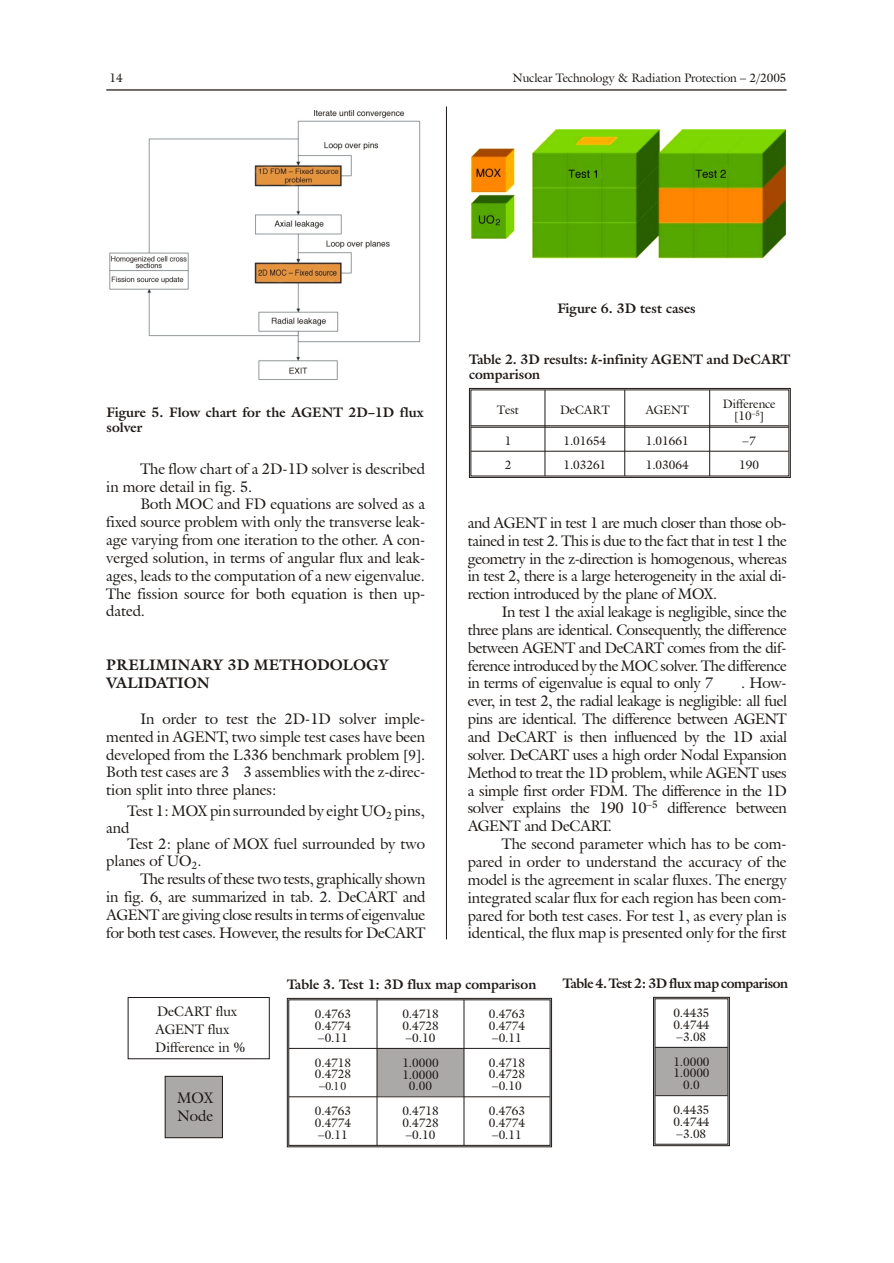
<style>
.page{position:relative;width:894px;height:1263px;background:#fff}
.page>*{position:absolute;margin:0;border:0;box-sizing:border-box;transform-origin:0 0}
.t1{font:15px/17.9px "Galliard B Tyu";color:#1f1a17;text-align:justify}
.t2{font:700 15px/17.9px "Galliard B Tyu";color:#1f1a17}
.t3{font:700 13.5px/14.9px "Galliard B Tyu";letter-spacing:-.005em;color:#1f1a17}
.t4{font:700 13.5px "Galliard B Tyu";letter-spacing:-.035em;color:#1f1a17}
.t5{font:13.5px/18px "Galliard B Tyu";letter-spacing:.005em;color:#1f1a17}
.t6{font:12px/11.9px "Galliard B Tyu";letter-spacing:-.005em;color:#1f1a17;text-align:justify}
.t7{font:12px "Simbol";color:#1f1a17}
.t8{font:12px "Times New Roman";color:#1f1a17}
.s1{font-family:"Times New Roman"}
.s2{font-family:"Dutch 801 Rm BT";font-style:italic}
.s3{font-family:"Galliard B Tyu"}
.s4{color:#fff}
.s5{font-family:"Simbol"}
</style>
<div class="page">
<hr style="left:446px;top:106px;width:1px;height:847px;background:#1f1a17">
<hr style="left:106px;top:89px;width:681px;height:2px;background:#1f1a17">
<img style="left:109px;top:111px;width:312px;height:269px">
<div style="left:469px;top:388px;width:322px;height:90px;border:1px solid #1f1a17"></div>
<hr style="left:471px;top:426px;width:318px;height:1px;background:#1f1a17">
<hr style="left:471px;top:427px;width:318px;height:1px;background:#1f1a17">
<hr style="left:471px;top:451px;width:318px;height:1px;background:#1f1a17">
<hr style="left:545px;top:390px;width:1px;height:86px;background:#1f1a17">
<hr style="left:625px;top:390px;width:1px;height:86px;background:#1f1a17">
<hr style="left:709px;top:390px;width:1px;height:86px;background:#1f1a17">
<img style="left:470px;top:130px;width:315px;height:129px">
<div style="left:377px;top:1048px;width:87px;height:49px;background:#aba8a8"></div>
<div style="left:287px;top:998px;width:265px;height:149px;border:1px solid #1f1a17"></div>
<div style="left:289px;top:1000px;width:261px;height:146px;border:1px solid #1f1a17"></div>
<hr style="left:289px;top:1048px;width:261px;height:1px;background:#1f1a17">
<hr style="left:289px;top:1097px;width:261px;height:1px;background:#1f1a17">
<hr style="left:377px;top:1000px;width:1px;height:145px;background:#1f1a17">
<hr style="left:464px;top:1000px;width:1px;height:145px;background:#1f1a17">
<div style="left:655px;top:1047px;width:73px;height:49px;background:#aba8a8"></div>
<div style="left:653px;top:997px;width:77px;height:149px;border:1px solid #1f1a17"></div>
<hr style="left:655px;top:1047px;width:73px;height:1px;background:#1f1a17">
<hr style="left:655px;top:1095px;width:73px;height:1px;background:#1f1a17">
<div style="left:128px;top:997px;width:142px;height:62px;border:1px solid #1f1a17"></div>
<div style="left:165px;top:1076px;width:57px;height:62px;background:#aba8a8"></div>
<div style="left:165px;top:1076px;width:58px;height:62px;border:1px solid #1f1a17"></div>
<svg style="left:446px;top:940px;width:1px;height:13px"></svg>
<p class="t6" style="left:110px;top:73px;width:15px">14</p>
<p class="t6" style="left:513px;top:73px;width:275px">Nu clear Tech nol ogy &amp; Ra di a tion Pro tec tion – 2/2005</p>
<p class="t3" style="left:107px;top:406px;width:319px">Fig ure 5. Flow chart for the AGENT 2D–1D flux solver</p>
<p class="t1" style="left:106px;top:461px;width:320px;text-indent:34px">The flow chart of a 2D-1D solver is de scribed in more de tail in fig. 5.</p>
<p class="t1" style="left:106px;top:497px;width:320px;text-indent:34px">Both MOC and FD equa tions are solved as a fixed source prob lem with only the trans verse leak - age vary ing from one it er a tion to the other. A con - verged so lu tion, in terms of an gu lar flux and leak - ages, leads to the com pu ta tion of a new eigenvalue.<br>The fis sion source for both equa tion is then up - dated.</p>
<p class="t2" style="left:106px;top:658px;width:284px">PRE LIM I NARY 3D METH OD OL OGY<br>VAL I DA TION</p>
<p class="t1" style="left:106px;top:711px;width:320px;text-indent:34px">In order to test the 2D-1D solver im ple - mented in AGENT, two sim ple test cases have been de vel oped from the L336 bench mark prob lem <span class="s1">[9]</span>.<br>Both test cases are 3 3 as sem blies with the z-di rec - tion split into three planes:</p>
<p class="t1" style="left:106px;top:803px;width:320px;line-height:17px;text-indent:21px">Test 1: MOX pin sur rounded by eight UO<sub>2</sub> pins, and</p>
<p class="t1" style="left:106px;top:837px;width:320px;line-height:17px;text-indent:21px">Test 2: plane of MOX fuel sur rounded by two planes of UO<sub>2</sub>.</p>
<p class="t1" style="left:106px;top:871px;width:321px;text-indent:34px">The re sults of these two tests, graph i cally shown in fig. 6, are sum ma rized in tab. 2. DeCART and AGENT are giv ing close re sults in terms of eigenvalue for both test cases. How ever, the re sults for DeCART</p>
<p class="t3" style="left:557px;top:302px;width:140px">Fig ure 6. 3D test cases</p>
<p class="t3" style="left:469px;top:353px;width:323px">Ta ble 2. 3D re sults: <span class="s2">k</span>-in fin ity AGENT and DeCART com par i son</p>
<p class="t6" style="left:497px;top:405px;width:23px">Test</p>
<p class="t6" style="left:560px;top:405px;width:51px">DeCART</p>
<p class="t6" style="left:645px;top:405px;width:45px">AGENT</p>
<p class="t6" style="left:723px;top:399px;width:54px">Difference</p>
<p class="t8" style="left:734px;top:412px;width:31px">[<span class="s3">10</span><sup>-</sup><sup>5</sup>]</p>
<p class="t6" style="left:505px;top:436px;width:8px">1</p>
<p class="t6" style="left:563px;top:436px;width:44px">1.01654</p>
<p class="t6" style="left:646px;top:436px;width:44px">1.01661</p>
<p class="t7" style="left:743px;top:437px;width:15px">-<span class="s3">7</span></p>
<p class="t6" style="left:505px;top:460px;width:8px">2</p>
<p class="t6" style="left:563px;top:460px;width:44px">1.03261</p>
<p class="t6" style="left:646px;top:460px;width:44px">1.03064</p>
<p class="t6" style="left:739px;top:460px;width:21px">190</p>
<p class="t1" style="left:468px;top:515px;width:321px">and AGENT in test 1 are much closer than those ob - tained in test 2. This is due to the fact that in test 1 the ge om e try in the z-di rec tion is ho mog e nous, whereas in test 2, there is a large het ero ge ne ity in the ax ial di - rec tion in tro duced by the plane of MOX.</p>
<p class="t1" style="left:468px;top:604px;width:321px;text-indent:34px">In test 1 the ax ial leak age is neg li gi ble, since the three plans are iden ti cal. Con se quently, the dif ference be tween AGENT and DeCART co mes from the dif - ference in tro duced by the MOC solver. The dif ference in terms of eigenvalue is equal to only 7⋅ − . How - ever, in test 2, the ra dial leak age is neg li gi ble: all fuel pins are iden ti cal. The dif ference be tween AGENT and DeCART is then in flu enced by the 1D ax ial solver. DeCART uses a high order Nodal Ex pan sion Method to treat the 1D prob lem, while AGENT uses a sim ple first or der FDM. The dif ference in the 1D solver ex plains the 190<span class="s4">.</span> 10<sup>-</sup><sup>5</sup> dif fer ence be tween AGENT and DeCART.</p>
<p class="t1" style="left:468px;top:836px;width:320px;text-indent:34px">The sec ond pa ram e ter which has to be com - pared in or der to un der stand the ac cu racy of the model is the agree ment in sca lar fluxes. The en ergy in te grated sca lar flux for each re gion has been com - pared for both test cases. For test 1, as ev ery plan is iden ti cal, the flux map is pre sented only for the first</p>
<p class="t5" style="left:155px;top:1003px;width:92px">DeCART flux<br>AGENT flux<br>Dif ference in %</p>
<p class="t1" style="left:178px;top:1090px;width:37px">MOX<br>Node</p>
<p class="t3" style="left:287px;top:978px;width:251px">Ta ble 3. Test 1: 3D flux map comparison</p>
<p class="t6" style="left:315px;top:1009px;width:38px">0.4763<br>0.4774 <span class="s5">-</span>0.11</p>
<p class="t6" style="left:402px;top:1009px;width:38px">0.4718<br>0.4728 <span class="s5">-</span>0.10</p>
<p class="t6" style="left:489px;top:1009px;width:38px">0.4763<br>0.4774 <span class="s5">-</span>0.11</p>
<p class="t6" style="left:315px;top:1058px;width:38px">0.4718<br>0.4728</p>
<p class="t7" style="left:319px;top:1082px;width:29px">-0.10</p>
<p class="t6" style="left:402px;top:1058px;width:38px;text-align:center">1.0000<br>1.0000<br>0.00</p>
<p class="t6" style="left:489px;top:1058px;width:38px">0.4718<br>0.4728 <span class="s5">-</span>0.10</p>
<p class="t6" style="left:315px;top:1106px;width:38px">0.4763<br>0.4774 <span class="s5">-</span>0.11</p>
<p class="t6" style="left:402px;top:1106px;width:38px">0.4718<br>0.4728 <span class="s5">-</span>0.10</p>
<p class="t6" style="left:489px;top:1106px;width:38px">0.4763<br>0.4774 <span class="s5">-</span>0.11</p>
<p class="t4" style="left:563px;top:978px;width:227px">Ta ble 4. Test 2: 3D flux map comparison</p>
<p class="t6" style="left:673px;top:1008px;width:38px">0.4435<br>0.4744 <span class="s5">-</span>3.08</p>
<p class="t6" style="left:673px;top:1057px;width:38px;text-align:center">1.0000<br>1.0000<br>0.0</p>
<p class="t6" style="left:673px;top:1105px;width:38px">0.4435<br>0.4744 <span class="s5">-</span>3.08</p>
</div>
